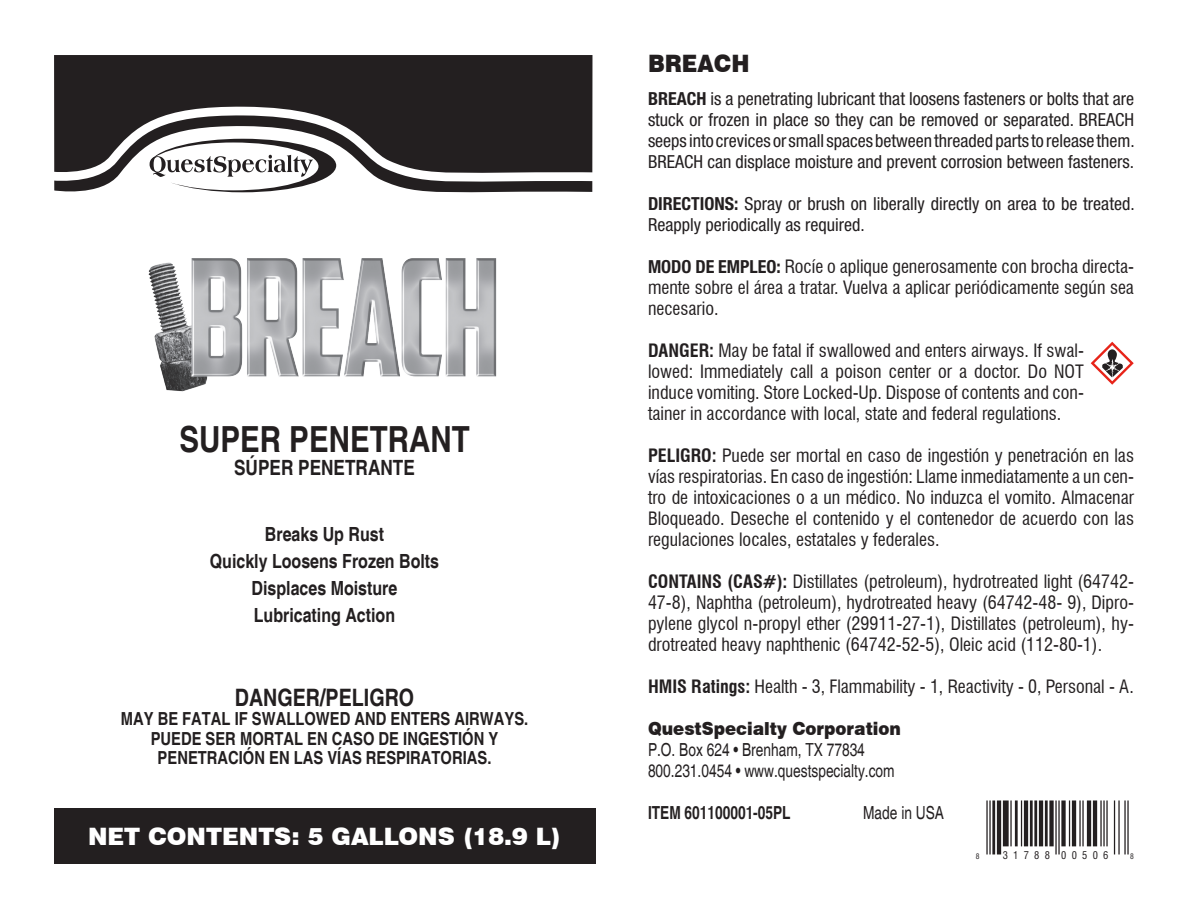
<style>
.page{position:relative;width:1188px;height:918px;background:#fff}
.page>*{position:absolute;margin:0;border:0;box-sizing:border-box;transform-origin:0 0}
.t1{font:700 condensed 36px "Helvetica";color:#231f20}
.t2{font:900 24px "Swiss 721 BT";color:#fff}
.t3{font:700 condensed 24px "Helvetica";color:#231f20}
.t4{font:900 24px "Swiss 721 BT";color:#231f20;scale:.93 1}
.t5{font:700 condensed 21px "Helvetica";color:#231f20}
.t6{font:700 condensed 19.5px "Helvetica";color:#231f20}
.t7{font:condensed 18px/21px "Swiss 721 BT";color:#231f20;text-align:justify}
.Body_text{font:condensed 18px/21px "Helvetica Neue LT Std";color:#231f20;text-align:justify}
.t8{font:700 condensed 18px "Helvetica";color:#231f20}
.t9{font:condensed 18px "Helvetica";color:#231f20;scale:.93 1}
.t10{font:900 18px "Swiss 721 BT";color:#231f20;scale:.93 1}
.t11{font:700 condensed 18px "Helvetica";color:#231f20;scale:.93 1}
.t12{font:condensed 10.5px "Swiss 721 BT";letter-spacing:.5em;color:#231f20}
.t13{font:condensed 7.5px "Swiss 721 BT";color:#231f20}
.s1{font-weight:700}
.s2{font-family:"Helvetica Neue LT Std";font-weight:700}
</style>
<div class="page">
<div style="left:54px;top:809px;width:541px;height:55px;background:#231f20"></div>
<svg style="left:54px;top:55px;width:539px;height:138px;background:#454243"></svg>
<svg style="left:150px;top:139px;width:186px;height:53px"></svg>
<hr style="left:986px;top:800px;width:2px;height:54px;background:#231f20">
<hr style="left:989px;top:800px;width:2px;height:54px;background:#231f20">
<hr style="left:992px;top:800px;width:3px;height:54px;background:#231f20">
<hr style="left:997px;top:800px;width:4px;height:54px;background:#231f20">
<div style="left:1003px;top:800px;width:6px;height:46px;background:#231f20"></div>
<hr style="left:1010px;top:800px;width:2px;height:46px;background:#231f20">
<hr style="left:1015px;top:800px;width:3px;height:46px;background:#231f20">
<hr style="left:1021px;top:800px;width:1px;height:46px;background:#231f20">
<hr style="left:1024px;top:800px;width:4px;height:46px;background:#231f20">
<hr style="left:1030px;top:800px;width:3px;height:46px;background:#231f20">
<hr style="left:1034px;top:800px;width:3px;height:46px;background:#231f20">
<hr style="left:1039px;top:800px;width:4px;height:46px;background:#231f20">
<hr style="left:1045px;top:800px;width:3px;height:46px;background:#231f20">
<div style="left:1049px;top:800px;width:5px;height:46px;background:#231f20"></div>
<hr style="left:1055px;top:800px;width:2px;height:54px;background:#231f20">
<hr style="left:1058px;top:800px;width:2px;height:54px;background:#231f20">
<div style="left:1061px;top:800px;width:5px;height:46px;background:#231f20"></div>
<hr style="left:1069px;top:800px;width:1px;height:46px;background:#231f20">
<hr style="left:1072px;top:800px;width:4px;height:46px;background:#231f20">
<hr style="left:1079px;top:800px;width:2px;height:46px;background:#231f20">
<hr style="left:1082px;top:800px;width:2px;height:46px;background:#231f20">
<hr style="left:1087px;top:800px;width:4px;height:46px;background:#231f20">
<hr style="left:1093px;top:800px;width:4px;height:46px;background:#231f20">
<hr style="left:1100px;top:800px;width:2px;height:46px;background:#231f20">
<hr style="left:1103px;top:800px;width:2px;height:46px;background:#231f20">
<hr style="left:1106px;top:800px;width:2px;height:46px;background:#231f20">
<hr style="left:1114px;top:800px;width:1px;height:54px;background:#231f20">
<hr style="left:1118px;top:800px;width:2px;height:54px;background:#231f20">
<hr style="left:1124px;top:800px;width:2px;height:54px;background:#231f20">
<hr style="left:1127px;top:800px;width:2px;height:54px;background:#231f20">
<svg style="left:1091px;top:342px;width:43px;height:43px"></svg>
<img style="left:148px;top:258px;width:349px;height:134px">
<p class="t1" style="left:179px;top:418px;width:292px">SUPER PENETRANT</p>
<p class="t5" style="left:234px;top:455px;width:182px">SÚPER PENETRANTE</p>
<p class="t6" style="left:265px;top:522px;width:121px">Breaks Up Rust</p>
<p class="t6" style="left:210px;top:549px;width:231px">Quickly Loosens Frozen Bolts</p>
<p class="t6" style="left:252px;top:576px;width:147px">Displaces Moisture</p>
<p class="t6" style="left:254px;top:603px;width:143px">Lubricating Action</p>
<p class="t3" style="left:235px;top:683px;width:181px">DANGER/PELIGRO</p>
<p class="t8" style="left:121px;top:708px;width:409px">MAY BE FATAL IF SWALLOWED AND ENTERS AIRWAYS.</p>
<p class="t8" style="left:151px;top:728px;width:349px">PUEDE SER MORTAL EN CASO DE INGESTIÓN Y</p>
<p class="t8" style="left:158px;top:747px;width:335px">PENETRACIÓN EN LAS VÍAS RESPIRATORIAS.</p>
<p class="t2" style="left:88px;top:822px;width:474px">NET CONTENTS: 5 GALLONS (18.9 L)</p>
<p class="t4" style="left:648px;top:49px;width:111px">BREACH</p>
<p class="Body_text" style="left:648px;top:88px;width:488px"><span class="s1">BREACH</span> is a penetrating lubricant that loosens fasteners or bolts that are stuck or frozen in place so they can be removed or separated. BREACH seeps into crevices or small spaces between threaded parts to release them.<br>BREACH can displace moisture and prevent corrosion between fasteners.</p>
<p class="Body_text" style="left:648px;top:193px;width:488px"><span class="s1">DIRECTIONS:</span> Spray or brush on liberally directly on area to be treated.<br>Reapply periodically as required.</p>
<p class="t7" style="left:648px;top:256px;width:488px"><span class="s2">MODO DE EMPLEO:</span> Rocíe o aplique generosamente con brocha directa&shy;mente sobre el área a tratar. Vuelva a aplicar periódicamente según sea necesario.</p>
<p class="t7" style="left:648px;top:340px;width:437px"><span class="s1">DANGER:</span> May be fatal if swallowed and enters airways. If swal&shy;lowed: Immediately call a poison center or a doctor. Do NOT induce vomiting. Store Locked-Up. Dispose of contents and con&shy;tainer in accordance with local, state and federal regulations.</p>
<p class="t7" style="left:648px;top:445px;width:488px"><span class="s1">PELIGRO:</span> Puede ser mortal en caso de ingestión y penetración en las vías respiratorias. En caso de ingestión: Llame inmediatamente a un cen&shy;tro de intoxicaciones o a un médico. No induzca el vomito. Almacenar Bloqueado. Deseche el contenido y el contenedor de acuerdo con las regulaciones locales, estatales y federales.</p>
<p class="t7" style="left:648px;top:571px;width:488px"><span class="s1">CONTAINS (CAS#):</span> Distillates (petroleum), hydrotreated light (64742- 47-8), Naphtha (petroleum), hydrotreated heavy (64742-48- 9), Dipro&shy;pylene glycol n-propyl ether (29911-27-1), Distillates (petroleum), hy&shy;drotreated heavy naphthenic (64742-52-5), Oleic acid (112-80-1).</p>
<p class="t7" style="left:648px;top:676px;width:487px"><span class="s1">HMIS Ratings:</span> Health - 3, Flammability - 1, Reactivity - 0, Personal - A.</p>
<p class="t10" style="left:648px;top:718px;width:274px">QuestSpecialty Corporation</p>
<p class="t9" style="left:648px;top:739px;width:235px">P.O. Box 624 • Brenham, TX 77834</p>
<p class="t9" style="left:648px;top:760px;width:267px">800.231.0454 • www.questspecialty.com</p>
<p class="t11" style="left:648px;top:802px;width:155px">ITEM 601100001-05PL</p>
<p class="t9" style="left:863px;top:802px;width:88px">Made in USA</p>
<p class="t13" style="left:976px;top:852px;width:5px">8</p>
<p class="t12" style="left:1003px;top:849px;width:107px">31788 00506</p>
<p class="t13" style="left:1130px;top:852px;width:5px">8</p>
</div>
